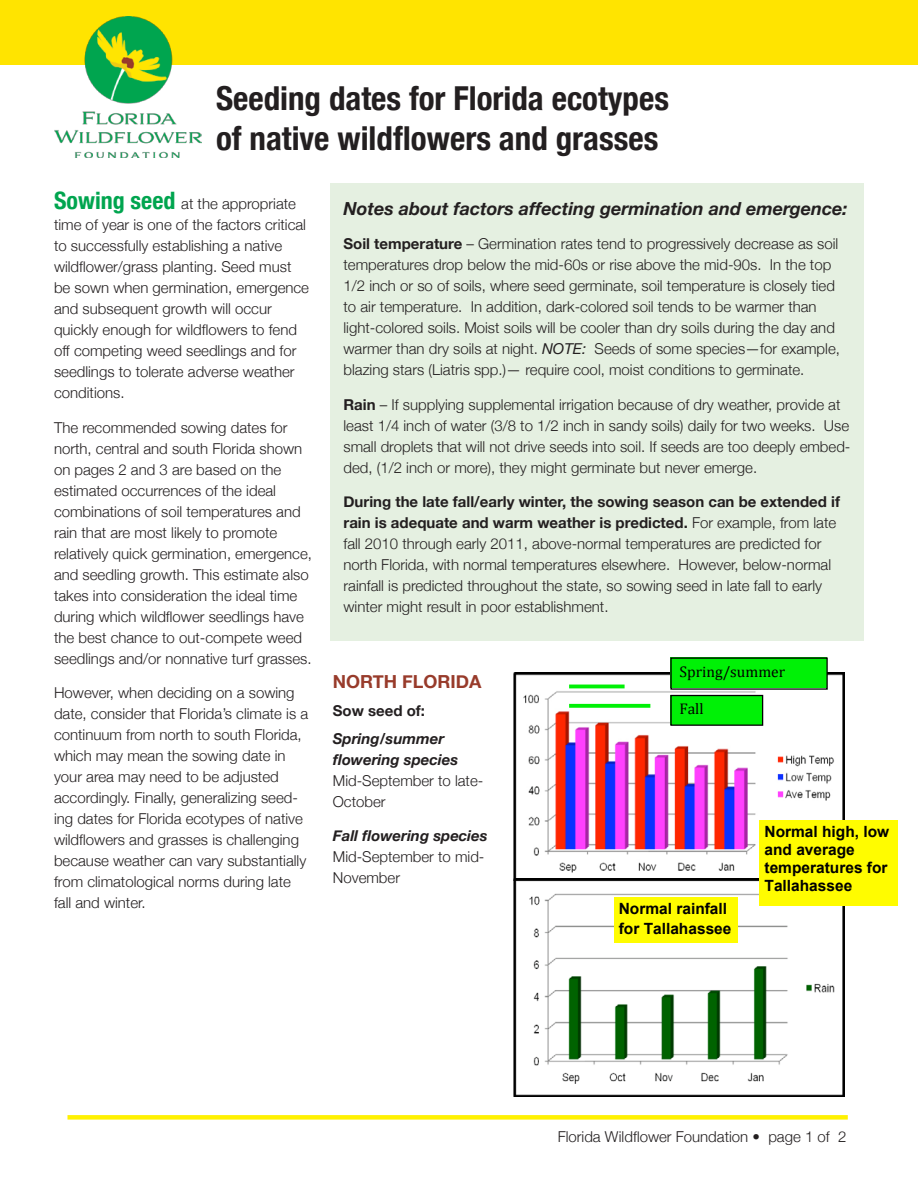
<style>
.page{position:relative;width:918px;height:1188px;background:#fff}
.page>*{position:absolute;margin:0;border:0;box-sizing:border-box;transform-origin:0 0}
.t1{font:700 condensed 33px/39.6px "Helvetica Neue";color:#231f20}
.bodytext{font:italic 700 18px "Helvetica Neue";color:#231f20}
.bodytext-2{font:700 18px "Helvetica Neue";color:#983b2b}
.t2{font:700 15.45px/18px "Arial";color:#000}
.t3{font:15.45px "Cambria";color:#000}
.bodytext-3{font:300 15px/21px "Helvetica Neue";color:#231f20}
.bodytext-4{font:italic 700 15px/21px "Helvetica Neue";color:#231f20}
.bodytext-5{font:700 15px "Helvetica Neue";color:#231f20}
.s1{font-weight:700;font-stretch:condensed;font-size:24px;color:#00a54f}
.s2{font-weight:700}
.s3{font-weight:400;font-style:italic}
.s4{font-weight:300;font-style:normal}
.s5{font-weight:700;font-style:italic}
</style>
<div class="page">
<div style="left:0;top:0;width:918px;height:64px;background:#ffe400"></div>
<img style="left:54px;top:16px;width:147px;height:141px">
<div style="left:68px;top:1115px;width:780px;height:5px;background:#fff101"></div>
<div style="left:330px;top:184px;width:534px;height:457px;background:#e5f0e1"></div>
<img style="left:513px;top:673px;width:332px;height:205px">
<img style="left:513px;top:878px;width:332px;height:218px">
<hr style="left:569px;top:685px;width:56px;height:3px;background:#00f106">
<div style="left:670px;top:657px;width:156px;height:31px;background:#00f106"></div>
<svg style="left:569px;top:704px;width:81px;height:4px"></svg>
<div style="left:670px;top:695px;width:92px;height:30px;background:#00f106"></div>
<div style="left:670px;top:695px;width:93px;height:31px;border:1px solid #000"></div>
<div style="left:614px;top:897px;width:123px;height:46px;background:#fffc00"></div>
<div style="left:759px;top:820px;width:138px;height:85px;background:#fffc00"></div>
<p class="t1" style="left:216px;top:78px;width:455px">Seeding dates for Florida ecotypes of native wildflowers and grasses</p>
<p class="bodytext-3" style="left:54px;top:193px;width:257px"><span class="s1">Sowing seed</span> at the appropriate time of year is one of the factors critical to successfully establishing a native wildflower/grass planting. Seed must be sown when germination, emergence and subsequent growth will occur quickly enough for wildflowers to fend off competing weed seedlings and for seedlings to tolerate adverse weather conditions.</p>
<p class="bodytext-3" style="left:54px;top:417px;width:260px">The recommended sowing dates for north, central and south Florida shown on pages 2 and 3 are based on the estimated occurrences of the ideal combinations of soil temperatures and rain that are most likely to promote relatively quick germination, emergence, and seedling growth. This estimate also takes into consideration the ideal time during which wildflower seedlings have the best chance to out-compete weed seedlings and/or nonnative turf grasses.</p>
<p class="bodytext-3" style="left:54px;top:682px;width:256px">However, when deciding on a sowing date, consider that Florida’s climate is a continuum from north to south Florida, which may mean the sowing date in your area may need to be adjusted accordingly. Finally, generalizing seed&shy;ing dates for Florida ecotypes of native wildflowers and grasses is challenging because weather can vary substantially from climatological norms during late fall and winter.</p>
<p class="bodytext" style="left:344px;top:197px;width:505px">Notes about factors affecting germination and emergence:</p>
<p class="bodytext-3" style="left:344px;top:233px;width:498px"><span class="s2">Soil temperature</span> – Germination rates tend to progressively decrease as soil temperatures drop below the mid-60s or rise above the mid-90s. In the top 1/2 inch or so of soils, where seed germinate, soil temperature is closely tied to air temperature. In addition, dark-colored soil tends to be warmer than light-colored soils. Moist soils will be cooler than dry soils during the day and warmer than dry soils at night. <span class="s3">NOTE:</span> Seeds of some species—for example, blazing stars (Liatris spp.)— require cool, moist conditions to germinate.</p>
<p class="bodytext-3" style="left:344px;top:394px;width:508px"><span class="s2">Rain</span> – If supplying supplemental irrigation because of dry weather, provide at least 1/4 inch of water (3/8 to 1/2 inch in sandy soils) daily for two weeks. Use small droplets that will not drive seeds into soil. If seeds are too deeply embed&shy;ded, (1/2 inch or more), they might germinate but never emerge.</p>
<p class="bodytext-3" style="left:344px;top:491px;width:498px"><span class="s2">During the late fall/early winter, the sowing season can be extended if rain is adequate and warm weather is predicted.</span> For example, from late fall 2010 through early 2011, above-normal temperatures are predicted for north Florida, with normal temperatures elsewhere. However, below-normal rainfall is predicted throughout the state, so sowing seed in late fall to early winter might result in poor establishment.</p>
<p class="t3" style="left:679px;top:666px;width:107px">Spring/summer</p>
<p class="t3" style="left:679px;top:703px;width:26px">Fall</p>
<p class="bodytext-2" style="left:333px;top:671px;width:150px">NORTH FLORIDA</p>
<p class="bodytext-5" style="left:333px;top:701px;width:94px">Sow seed of:</p>
<p class="bodytext-4" style="left:333px;top:728px;width:152px">Spring/summer flowering species<br><span class="s4">Mid-September to late-<br>October</span></p>
<p class="bodytext-3" style="left:333px;top:825px;width:156px"><span class="s5">Fall flowering species<br></span>Mid-September to mid-<br>November</p>
<p class="t2" style="left:765px;top:824px;width:126px">Normal high, low and average temperatures for<br>Tallahassee</p>
<p class="t2" style="left:619px;top:900px;width:114px;line-height:19.4px">Normal rainfall for Tallahassee</p>
<p class="bodytext-3" style="left:558px;top:1126px;width:290px">Florida Wildflower Foundation • page 1 of 2</p>
</div>
